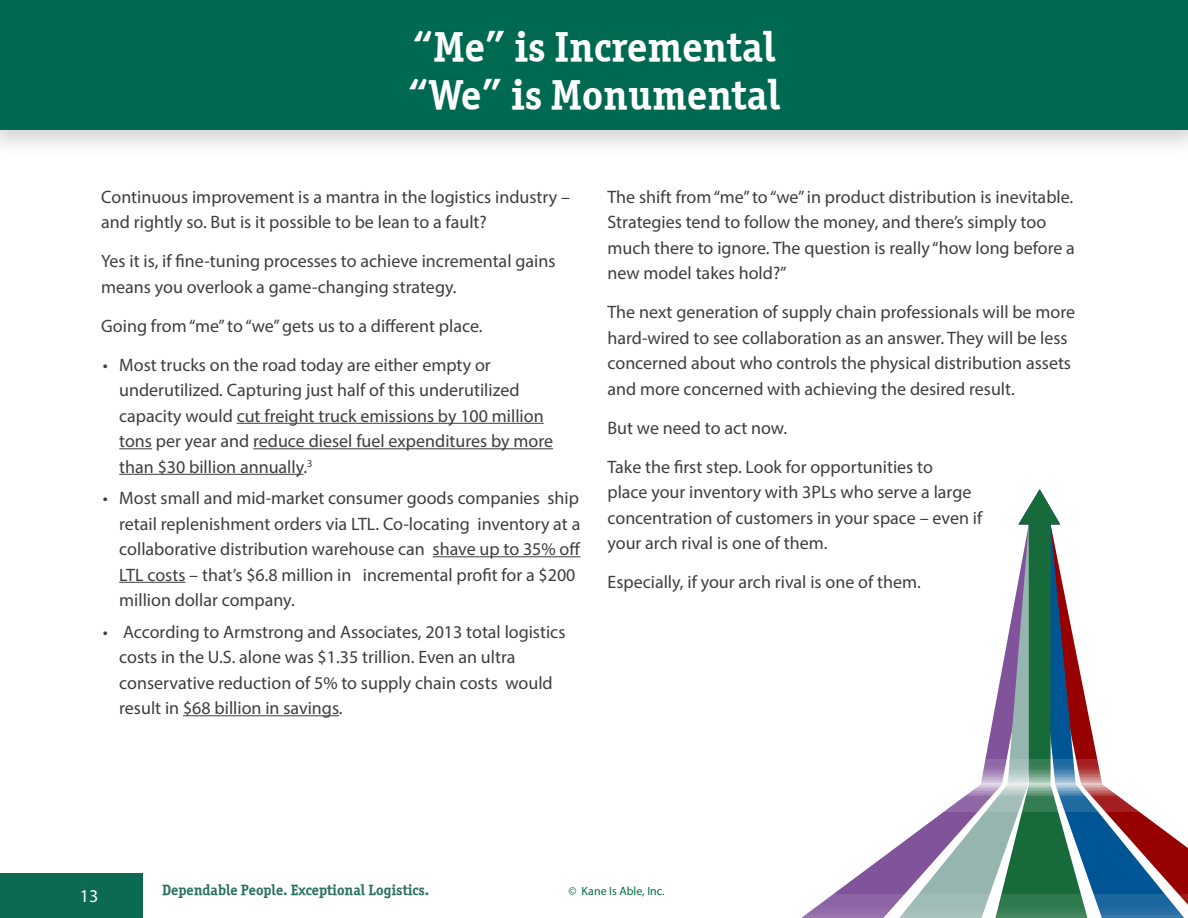
<style>
.page{position:relative;width:1188px;height:918px;background:#fff}
.page>*{position:absolute;margin:0;border:0;box-sizing:border-box;transform-origin:0 0}
.t1{font:42px "Officina Serif OSITCTT Bold";color:#fff}
.text{font:18px/25.5px "Myriad Pro";color:#3e3e3f}
.t2{font:18px "Myriad Pro";color:#fff}
.t3{font:15px "Officina Serif OSITCTT Bold";color:#2a735f}
.t4{font:12px "Myriad Pro";color:#00713d}
</style>
<div class="page">
<div style="left:0;top:874px;width:143px;height:44px;background:#0c6a53"></div>
<svg style="left:832px;top:845px;width:67px;height:50px"></svg>
<svg style="left:899px;top:708px;width:96px;height:187px"></svg>
<svg style="left:1087px;top:708px;width:97px;height:187px"></svg>
<svg style="left:995px;top:489px;width:92px;height:406px"></svg>
<svg style="left:801px;top:895px;width:387px;height:23px"></svg>
<svg style="left:899px;top:759px;width:285px;height:52px"></svg>
<div style="left:0;top:0;width:1188px;height:158px;background:#231f20;opacity:.2"></div>
<div style="left:0;top:0;width:1188px;height:129px;background:#006951"></div>
<hr style="left:237px;top:423px;width:307px;height:1px;background:#3e3e3f">
<hr style="left:119px;top:448px;width:33px;height:1px;background:#3e3e3f">
<hr style="left:253px;top:448px;width:300px;height:1px;background:#3e3e3f">
<hr style="left:119px;top:474px;width:185px;height:1px;background:#3e3e3f">
<hr style="left:433px;top:556px;width:147px;height:1px;background:#3e3e3f">
<hr style="left:119px;top:582px;width:66px;height:1px;background:#3e3e3f">
<hr style="left:183px;top:715px;width:156px;height:1px;background:#3e3e3f">
<p class="t1" style="left:413px;top:20px;width:364px">“Me” is Incremental</p>
<p class="t1" style="left:408px;top:68px;width:374px">“We” is Monumental</p>
<p class="text" style="left:101px;top:183px;width:470px">Continuous improvement is a mantra in the logistics industry – and rightly so. But is it possible to be lean to a fault?</p>
<p class="text" style="left:101px;top:248px;width:456px">Yes it is, if fine-tuning processes to achieve incremental gains means you overlook a game-changing strategy.</p>
<p class="text" style="left:101px;top:312px;width:383px">Going from “me” to “we” gets us to a different place.</p>
<p class="text" style="left:119px;top:351px;width:435px;text-indent:-16px">• Most trucks on the road today are either empty or underutilized. Capturing just half of this underutilized capacity would cut freight truck emissions by 100 million tons per year and reduce diesel fuel expenditures by more than $30 billion annually.<sup>3</sup></p>
<p class="text" style="left:119px;top:485px;width:463px;text-indent:-16px">• Most small and mid-market consumer goods companies ship retail replenishment orders via LTL. Co-locating inventory at a collaborative distribution warehouse can shave up to 35% off LTL costs – that’s $6.8 million in incremental profit for a $200 million dollar company.</p>
<p class="text" style="left:119px;top:618px;width:448px;text-indent:-16px">• According to Armstrong and Associates, 2013 total logistics costs in the U.S. alone was $1.35 trillion. Even an ultra conservative reduction of 5% to supply chain costs would result in $68 billion in savings.</p>
<p class="text" style="left:608px;top:183px;width:469px">The shift from “me” to “we” in product distribution is inevitable.<br>Strategies tend to follow the money, and there’s simply too much there to ignore. The question is really “how long before a new model takes hold?”</p>
<p class="text" style="left:608px;top:299px;width:469px">The next generation of supply chain professionals will be more hard-wired to see collaboration as an answer. They will be less concerned about who controls the physical distribution assets and more concerned with achieving the desired result.</p>
<p class="text" style="left:608px;top:414px;width:181px">But we need to act now.</p>
<p class="text" style="left:608px;top:453px;width:376px">Take the first step. Look for opportunities to<br>place your inventory with 3PLs who serve a large concentration of customers in your space – even if your arch rival is one of them.</p>
<p class="text" style="left:608px;top:569px;width:315px">Especially, if your arch rival is one of them.</p>
<p class="t2" style="left:80px;top:885px;width:20px">13</p>
<p class="t3" style="left:162px;top:880px;width:269px">Dependable People. Exceptional Logistics.</p>
<p class="t4" style="left:568px;top:883px;width:98px">© Kane Is Able, Inc.</p>
</div>
